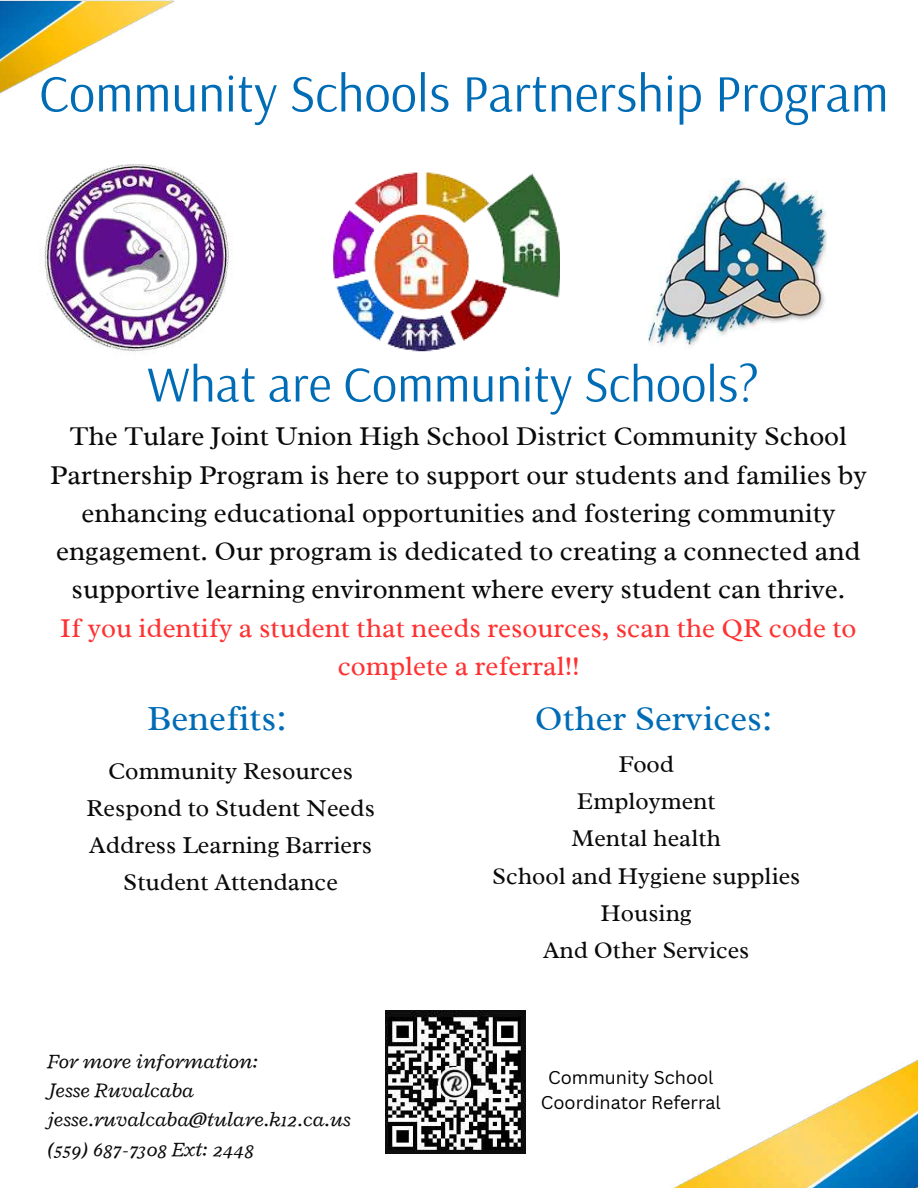
<style>
.page{position:relative;width:918px;height:1188px;background:#fff}
.page>*{position:absolute;margin:0;border:0;box-sizing:border-box;transform-origin:0 0}
.t1{font:52.5px "Arsenal";color:#006cb5}
.t2{font:50.4px "Arsenal";color:#006cb5}
.t3{font:35.85px "Radley";color:#006cb5}
.t4{font:35.7px "Radley";color:#006cb5}
.t5{font:27.6px/38.2px "Radley";color:#0a0a0b;text-align:center}
.t6{font:27.6px/38.2px "Radley";color:#ff3131;text-align:center}
.t7{font:24.6px/37.2px "Radley";color:#0a0a0b;text-align:center}
.t8{font:24.45px/37.2px "Radley";color:#0a0a0b;text-align:center}
.t9{font:italic 21.6px/29.2px "Radley";color:#0a0a0b}
.t10{font:18px/24.8px "Canva Sans";color:#000;text-align:center}
</style>
<div class="page">
<img style="left:0;top:0;width:175px;height:94px">
<img style="left:468px;top:1010px;width:450px;height:178px">
<img style="left:42px;top:164px;width:189px;height:190px">
<img style="left:649px;top:178px;width:178px;height:169px">
<img style="left:332px;top:172px;width:227px;height:180px">
<img style="left:386px;top:1010px;width:139px;height:143px">
<h1 class="t1" style="left:39px;top:59px;width:851px">Community Schools Partnership Program</h1>
<h2 class="t2" style="left:147px;top:351px;width:613px">What are Community Schools?</h2>
<p class="t5" style="left:50px;top:417px;width:818px">The Tulare Joint Union High School District Community School Partnership Program is here to support our students and families by enhancing educational opportunities and fostering community engagement. Our program is dedicated to creating a connected and supportive learning environment where every student can thrive.</p>
<p class="t6" style="left:60px;top:608px;width:798px">If you identify a student that needs resources, scan the QR code to complete a referral!!</p>
<p class="t4" style="left:535px;top:696px;width:239px">Other Services:</p>
<p class="t8" style="left:492px;top:745px;width:310px">Food<br>Employment<br>Mental health<br>School and Hygiene supplies<br>Housing<br>And Other Services</p>
<p class="t3" style="left:147px;top:695px;width:141px">Benefits:</p>
<p class="t7" style="left:86px;top:752px;width:290px">Community Resources<br>Respond to Student Needs<br>Address Learning Barriers<br>Student Attendance</p>
<p class="t9" style="left:47px;top:1046px;width:305px">For more information:<br>Jesse Ruvalcaba jesse.ruvalcaba@tulare.k12.ca.us (559) 687-7308 Ext: 2448</p>
<p class="t10" style="left:541px;top:1065px;width:182px">Community School<br>Coordinator Referral</p>
</div>
